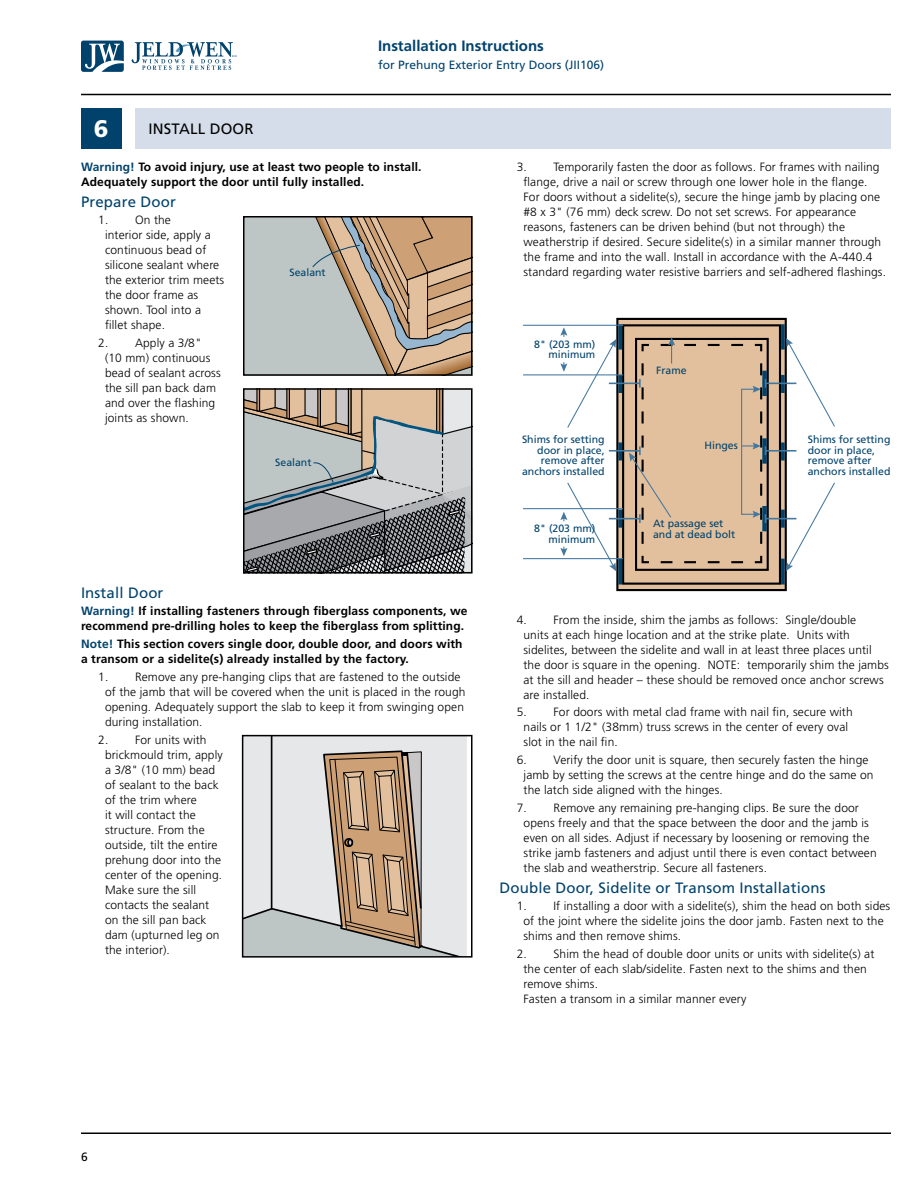
<style>
.page{position:relative;width:918px;height:1188px;background:#fff}
.page>*{position:absolute;margin:0;border:0;box-sizing:border-box;transform-origin:0 0}
.t1{font:900 24px "Frutiger LT Std";color:#fff}
.t2{font:15px "Frutiger LT Std";letter-spacing:.01em;color:#00426c}
.t3{font:700 15px "Frutiger LT Std";color:#00426c}
.t4{font:15px "Frutiger LT Std";letter-spacing:.01em;color:#000}
.t5{font:300 12px/15px "Frutiger LT Std";letter-spacing:.01em;color:#000}
.t6{font:700 12px/15px "Frutiger LT Std";letter-spacing:.01em;color:#000}
.t7{font:12px "Frutiger LT Std";color:#00426c}
.t8{font:12px "Frutiger LT Std";color:#000}
.t9{font:10.5px/10.5px "Frutiger LT Std";color:#00426c;text-align:right}
.s1{color:#00426c}
</style>
<div class="page">
<svg style="left:132px;top:42px;width:105px;height:28px"></svg>
<svg style="left:81px;top:41px;width:43px;height:31px"></svg>
<hr style="left:81px;top:94px;width:810px;height:1px;background:#000">
<hr style="left:81px;top:1132px;width:810px;height:2px;background:#000">
<div style="left:135px;top:108px;width:756px;height:40px;background:#d4dde9"></div>
<div style="left:245px;top:738px;width:222px;height:12px;background:#e6e7e8"></div>
<hr style="left:271px;top:736px;width:1px;height:173px;background:#000">
<svg style="left:245px;top:750px;width:222px;height:205px;background:#c9bfb4"></svg>
<div style="left:347px;top:839px;width:6px;height:8px;border:2px solid #000;border-radius:50%"></div>
<div style="left:242px;top:735px;width:230px;height:223px;border:2px solid #000"></div>
<div style="left:244px;top:216px;width:228px;height:160px;background:#bdc6c4"></div>
<div style="left:243px;top:216px;width:229px;height:160px;border:2px solid #000"></div>
<svg style="left:297px;top:216px;width:175px;height:160px"></svg>
<svg style="left:243px;top:388px;width:229px;height:185px;background:#9a9996"></svg>
<div style="left:81px;top:108px;width:41px;height:40px;background:#00426c"></div>
<div style="left:617px;top:319px;width:169px;height:271px;background:#e2c09d"></div>
<div style="left:616px;top:318px;width:171px;height:273px;border:2px solid #000"></div>
<div style="left:622px;top:324px;width:159px;height:261px;border:2px solid #000"></div>
<div style="left:635px;top:338px;width:134px;height:233px;border:2px solid #000"></div>
<svg style="left:618px;top:324px;width:4px;height:26px"></svg>
<svg style="left:781px;top:324px;width:4px;height:26px"></svg>
<svg style="left:781px;top:375px;width:4px;height:18px"></svg>
<svg style="left:781px;top:442px;width:4px;height:19px"></svg>
<svg style="left:781px;top:510px;width:4px;height:18px"></svg>
<svg style="left:618px;top:375px;width:4px;height:18px"></svg>
<svg style="left:618px;top:442px;width:4px;height:19px"></svg>
<svg style="left:618px;top:510px;width:4px;height:18px"></svg>
<svg style="left:766px;top:371px;width:1px;height:25px"></svg>
<svg style="left:766px;top:438px;width:1px;height:26px"></svg>
<svg style="left:766px;top:506px;width:1px;height:25px"></svg>
<svg style="left:618px;top:559px;width:4px;height:26px"></svg>
<svg style="left:781px;top:559px;width:4px;height:26px"></svg>
<hr style="left:765px;top:450px;width:31px;height:2px;background:#43779e">
<hr style="left:609px;top:450px;width:31px;height:2px;background:#43779e">
<hr style="left:609px;top:518px;width:31px;height:1px;background:#43779e">
<hr style="left:609px;top:383px;width:31px;height:1px;background:#43779e">
<hr style="left:765px;top:518px;width:31px;height:1px;background:#43779e">
<hr style="left:765px;top:383px;width:31px;height:1px;background:#43779e">
<svg style="left:560px;top:327px;width:56px;height:101px"></svg>
<svg style="left:629px;top:337px;width:137px;height:227px"></svg>
<svg style="left:786px;top:481px;width:49px;height:90px"></svg>
<svg style="left:786px;top:338px;width:49px;height:90px"></svg>
<hr style="left:741px;top:389px;width:1px;height:126px;background:#43779e">
<hr style="left:523px;top:325px;width:100px;height:1px;background:#43779e">
<hr style="left:523px;top:374px;width:100px;height:1px;background:#43779e">
<svg style="left:560px;top:482px;width:56px;height:89px"></svg>
<hr style="left:523px;top:508px;width:100px;height:1px;background:#43779e">
<hr style="left:523px;top:558px;width:100px;height:1px;background:#43779e">
<p class="t3" style="left:378px;top:37px;width:167px">Installation Instructions</p>
<p class="t7" style="left:378px;top:58px;width:228px">for Prehung Exterior Entry Doors (JII106)</p>
<h1 class="t1" style="left:94px;top:114px;width:16px">6</h1>
<p class="t4" style="left:148px;top:120px;width:107px">INSTALL DOOR</p>
<p class="t6" style="left:81px;top:159px;width:342px"><span class="s1">Warning!</span> To avoid injury, use at least two people to install.<br>Adequately support the door until fully installed.</p>
<p class="t2" style="left:81px;top:193px;width:97px">Prepare Door</p>
<p class="t5" style="left:105px;top:213px;width:121px;text-indent:-7px">1. On the<br>interior side, apply a continuous bead of silicone sealant where the exterior trim meets the door frame as shown. Tool into a fillet shape.</p>
<p class="t5" style="left:105px;top:336px;width:117px;text-indent:-7px">2. Apply a 3/8" (10 mm) continuous bead of sealant across the sill pan back dam and over the flashing joints as shown.</p>
<p class="t9" style="left:290px;top:267px;width:38px">Sealant</p>
<p class="t9" style="left:275px;top:458px;width:38px">Sealant</p>
<p class="t2" style="left:81px;top:584px;width:84px">Install Door</p>
<p class="t6" style="left:81px;top:604px;width:388px"><span class="s1">Warning!</span> If installing fasteners through fiberglass components, we recommend pre-drilling holes to keep the fiberglass from splitting.</p>
<p class="t6" style="left:81px;top:637px;width:383px"><span class="s1">Note!</span> This section covers single door, double door, and doors with a transom or a sidelite(s) already installed by the factory.</p>
<p class="t5" style="left:105px;top:669px;width:362px;text-indent:-7px">1. Remove any pre-hanging clips that are fastened to the outside of the jamb that will be covered when the unit is placed in the rough opening. Adequately support the slab to keep it from swinging open during installation.</p>
<p class="t5" style="left:105px;top:732px;width:119px;text-indent:-7px">2. For units with brickmould trim, apply a 3/8" (10 mm) bead of sealant to the back of the trim where<br>it will contact the structure. From the outside, tilt the entire prehung door into the center of the opening.<br>Make sure the sill contacts the sealant on the sill pan back dam (upturned leg on the interior).</p>
<p class="t5" style="left:524px;top:160px;width:364px;text-indent:-7px">3. Temporarily fasten the door as follows. For frames with nailing flange, drive a nail or screw through one lower hole in the flange.<br>For doors without a sidelite(s), secure the hinge jamb by placing one #8 x 3" (76 mm) deck screw. Do not set screws. For appearance reasons, fasteners can be driven behind (but not through) the weatherstrip if desired. Secure sidelite(s) in a similar manner through the frame and into the wall. Install in accordance with the A-440.4 standard regarding water resistive barriers and self-adhered flashings.</p>
<p class="t9" style="left:534px;top:339px;width:63px">8" (203 mm) minimum</p>
<p class="t9" style="left:522px;top:434px;width:84px">Shims for setting door in place, remove after anchors installed</p>
<p class="t9" style="left:534px;top:523px;width:63px">8" (203 mm) minimum</p>
<p class="t9" style="left:656px;top:365px;width:32px">Frame</p>
<p class="t9" style="left:705px;top:441px;width:35px">Hinges</p>
<p class="t9" style="left:653px;top:518px;width:84px;text-align:left">At passage set and at dead bolt</p>
<p class="t9" style="left:808px;top:434px;width:84px;text-align:left">Shims for setting door in place, remove after anchors installed</p>
<p class="t5" style="left:524px;top:612px;width:367px;text-indent:-7px">4. From the inside, shim the jambs as follows: Single/double<br>units at each hinge location and at the strike plate. Units with sidelites, between the sidelite and wall in at least three places until the door is square in the opening. NOTE: temporarily shim the jambs at the sill and header – these should be removed once anchor screws are installed.</p>
<p class="t5" style="left:524px;top:705px;width:331px;text-indent:-7px">5. For doors with metal clad frame with nail fin, secure with nails or 1 1/2" (38mm) truss screws in the center of every oval slot in the nail fin.</p>
<p class="t5" style="left:524px;top:753px;width:351px;text-indent:-7px">6. Verify the door unit is square, then securely fasten the hinge jamb by setting the screws at the centre hinge and do the same on the latch side aligned with the hinges.</p>
<p class="t5" style="left:524px;top:800px;width:355px;text-indent:-7px">7. Remove any remaining pre-hanging clips. Be sure the door opens freely and that the space between the door and the jamb is even on all sides. Adjust if necessary by loosening or removing the strike jamb fasteners and adjust until there is even contact between the slab and weatherstrip. Secure all fasteners.</p>
<p class="t2" style="left:500px;top:878px;width:328px">Double Door, Sidelite or Transom Installations</p>
<p class="t5" style="left:524px;top:899px;width:368px;text-indent:-7px">1. If installing a door with a sidelite(s), shim the head on both sides of the joint where the sidelite joins the door jamb. Fasten next to the shims and then remove shims.</p>
<p class="t5" style="left:524px;top:946px;width:352px;text-indent:-7px">2. Shim the head of double door units or units with sidelite(s) at the center of each slab/sidelite. Fasten next to the shims and then remove shims.<br>Fasten a transom in a similar manner every</p>
<p class="t8" style="left:81px;top:1150px;width:8px">6</p>
</div>
